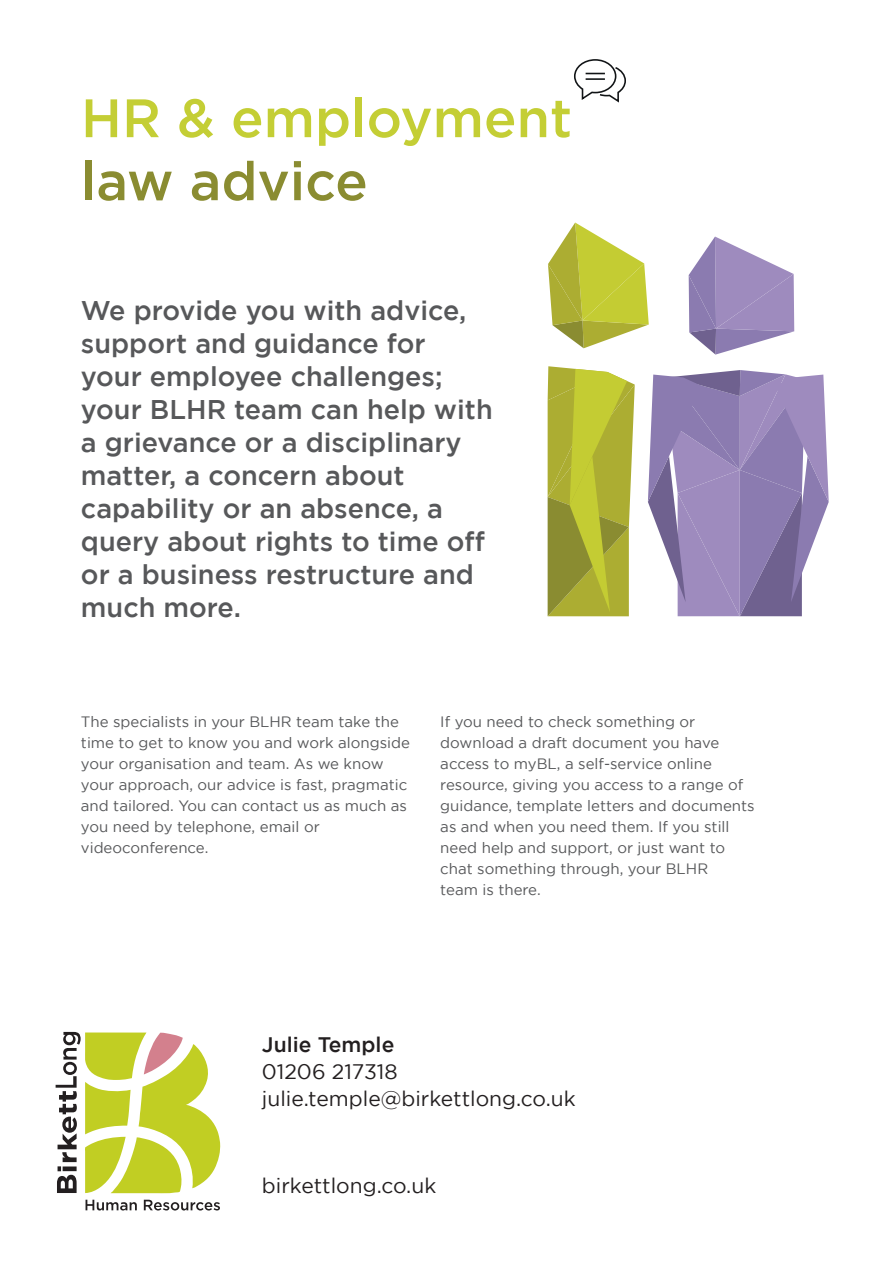
<style>
.page{position:relative;width:893px;height:1263px;background:#fff}
.page>*{position:absolute;margin:0;border:0;box-sizing:border-box;transform-origin:0 0}
.t1{font:500 54px "Gotham";color:#c4ce35}
.t2{font:500 54px "Gotham";color:#8a8c31}
.t3{font:500 27px/33px "Gotham";color:#57585a}
.t4{font:21px/27px "Gotham";color:#231f20}
.t5{font:500 21px "Gotham";color:#231f20}
.t6{font:15px/21px "Gotham";color:#57585a}
</style>
<div class="page">
<svg style="left:574px;top:59px;width:52px;height:44px"></svg>
<svg style="left:56px;top:1032px;width:165px;height:161px"></svg>
<svg style="left:86px;top:1200px;width:51px;height:10px"></svg>
<svg style="left:144px;top:1200px;width:76px;height:10px"></svg>
<svg style="left:548px;top:223px;width:101px;height:125px"></svg>
<svg style="left:548px;top:366px;width:87px;height:250px;background:#b2b540"></svg>
<svg style="left:689px;top:237px;width:105px;height:118px"></svg>
<svg style="left:648px;top:370px;width:181px;height:246px;background:#9e8fbb"></svg>
<h1 class="t1" style="left:81px;top:87px;width:493px">HR &amp; employment</h1>
<h1 class="t2" style="left:81px;top:150px;width:288px">law advice</h1>
<p class="t3" style="left:81px;top:293px;width:413px">We provide you with advice, support and guidance for your employee challenges; your BLHR team can help with a grievance or a disciplinary matter, a concern about capability or an absence, a query about rights to time off or a business restructure and much more.</p>
<p class="t6" style="left:81px;top:711px;width:330px">The specialists in your BLHR team take the time to get to know you and work alongside your organisation and team. As we know your approach, our advice is fast, pragmatic and tailored. You can contact us as much as you need by telephone, email or videoconference.</p>
<p class="t6" style="left:440px;top:711px;width:316px">If you need to check something or download a draft document you have access to myBL, a self-service online resource, giving you access to a range of guidance, template letters and documents as and when you need them. If you still need help and support, or just want to chat something through, your BLHR<br>team is there.</p>
<h3 class="t5" style="left:262px;top:1033px;width:134px">Julie Temple</h3>
<h3 class="t4" style="left:262px;top:1058px;width:315px">01206 217318 julie.temple@birkettlong.co.uk</h3>
<h3 class="t4" style="left:262px;top:1172px;width:176px">birkettlong.co.uk</h3>
</div>
